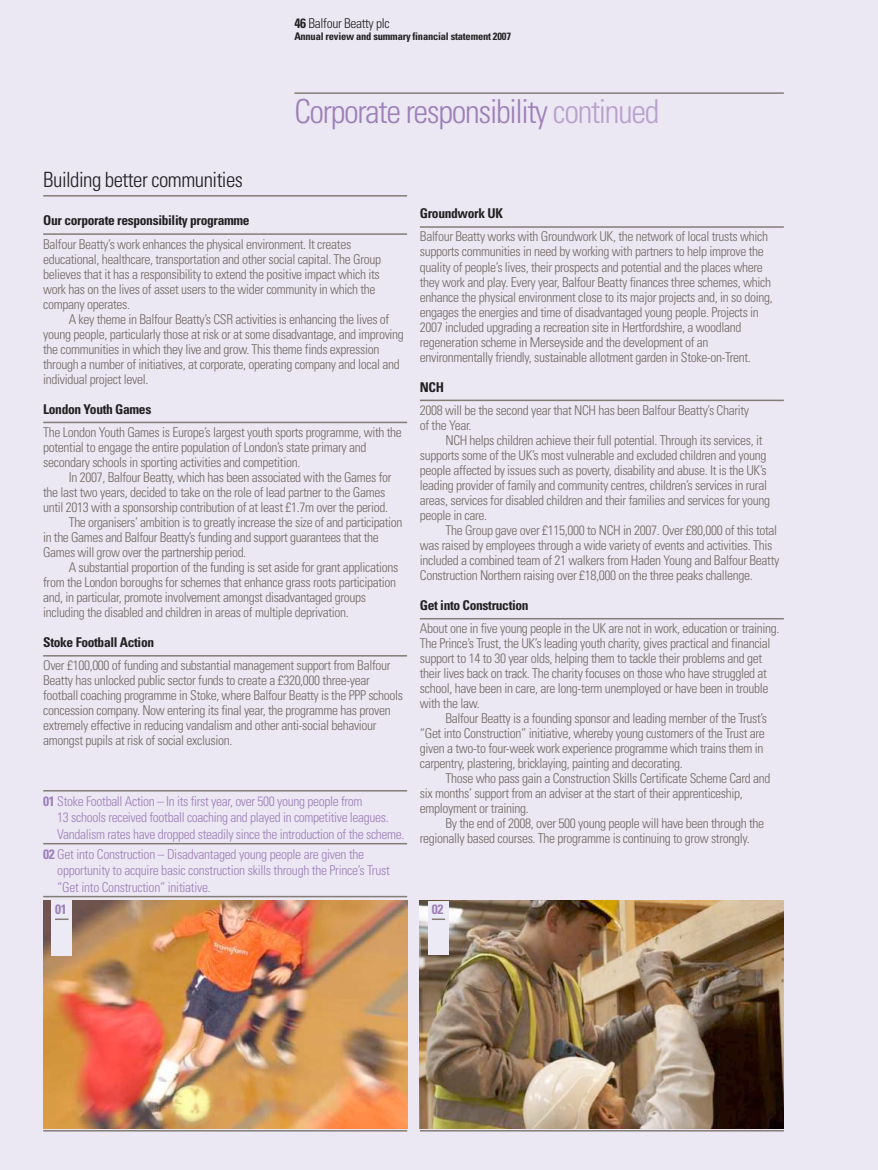
<style>
.page{position:relative;width:878px;height:1170px;background:#fff}
.page>*{position:absolute;margin:0;border:0;box-sizing:border-box;transform-origin:0 0}
.t1{font:300 condensed 33px "Univers";letter-spacing:-.04em;color:#9e7fb9}
.t2{font:300 condensed 21px "Univers";letter-spacing:-.025em;color:#232021}
.t3{font:300 condensed 13.5px/15px "Univers";letter-spacing:-.025em;color:#736a63}
.t4{font:300 condensed 13.5px/16.5px "Univers";letter-spacing:-.025em;color:#9e7fb9}
.t5{font:700 condensed 13.5px "Univers";letter-spacing:-.025em;color:#232021}
.t6{font:300 condensed 13.5px "Univers";letter-spacing:-.025em;color:#232021}
.t7{font:700 condensed 13.5px "Univers";color:#9e7fb9}
.t8{font:700 condensed 10.5px "Univers";letter-spacing:-.02em;color:#232021}
.s1{font-weight:700}
.s2{color:#b8a1cc}
</style>
<div class="page">
<div style="left:0;top:0;width:877px;height:1169px;background:#ebe7f3"></div>
<hr style="left:294px;top:92px;width:489px;height:2px;background:#847d76">
<hr style="left:43px;top:195px;width:364px;height:1px;background:#847d76">
<hr style="left:43px;top:233px;width:364px;height:2px;background:#847d76">
<hr style="left:43px;top:421px;width:364px;height:2px;background:#847d76">
<hr style="left:43px;top:655px;width:364px;height:1px;background:#847d76">
<hr style="left:419px;top:226px;width:364px;height:2px;background:#847d76">
<hr style="left:419px;top:399px;width:364px;height:2px;background:#847d76">
<hr style="left:419px;top:618px;width:364px;height:1px;background:#847d76">
<img style="left:43px;top:900px;width:364px;height:228px">
<img style="left:419px;top:900px;width:364px;height:228px">
<div style="left:51px;top:900px;width:21px;height:56px;background:#eceaf5"></div>
<svg style="left:55px;top:918px;width:13px;height:2px"></svg>
<div style="left:428px;top:900px;width:20px;height:54px;background:#eceaf5"></div>
<svg style="left:431px;top:918px;width:14px;height:2px"></svg>
<hr style="left:419px;top:1129px;width:364px;height:2px;background:#847d76">
<hr style="left:43px;top:1129px;width:364px;height:2px;background:#847d76">
<hr style="left:43px;top:790px;width:364px;height:1px;background:#847d76">
<hr style="left:43px;top:843px;width:364px;height:1px;background:#847d76">
<hr style="left:43px;top:895px;width:364px;height:2px;background:#847d76">
<p class="t6" style="left:294px;top:18px;width:97px"><span class="s1">46</span> Balfour Beatty plc</p>
<p class="t8" style="left:294px;top:32px;width:218px">Annual review and summary financial statement 2007</p>
<h1 class="t1" style="left:294px;top:99px;width:366px">Corporate responsibility <span class="s2">continued</span></h1>
<h2 class="t2" style="left:43px;top:171px;width:201px">Building better communities</h2>
<p class="t5" style="left:43px;top:215px;width:208px">Our corporate responsibility programme</p>
<p class="t3" style="left:43px;top:237px;width:339px">Balfour Beatty’s work enhances the physical environment. It creates educational, healthcare, transportation and other social capital. The Group believes that it has a responsibility to extend the positive impact which its work has on the lives of asset users to the wider community in which the company operates.</p>
<p class="t3" style="left:43px;top:312px;width:362px;text-indent:26px">A key theme in Balfour Beatty’s CSR activities is enhancing the lives of young people, particularly those at risk or at some disadvantage, and improving the communities in which they live and grow. This theme finds expression through a number of initiatives, at corporate, operating company and local and individual project level.</p>
<p class="t5" style="left:43px;top:404px;width:110px">London Youth Games</p>
<p class="t3" style="left:43px;top:425px;width:360px">The London Youth Games is Europe’s largest youth sports programme, with the potential to engage the entire population of London’s state primary and secondary schools in sporting activities and competition.</p>
<p class="t3" style="left:69px;top:470px;width:324px">In 2007, Balfour Beatty, which has been associated with the Games for</p>
<p class="t3" style="left:43px;top:485px;width:343px">the last two years, decided to take on the role of lead partner to the Games</p>
<p class="t3" style="left:43px;top:500px;width:346px">until 2013 with a sponsorship contribution of at least £1.7m over the period.</p>
<p class="t3" style="left:69px;top:515px;width:335px">The organisers’ ambition is to greatly increase the size of and participation</p>
<p class="t3" style="left:43px;top:530px;width:337px">in the Games and Balfour Beatty’s funding and support guarantees that the</p>
<p class="t3" style="left:43px;top:545px;width:204px">Games will grow over the partnership period.</p>
<p class="t3" style="left:69px;top:560px;width:331px">A substantial proportion of the funding is set aside for grant applications</p>
<p class="t3" style="left:43px;top:575px;width:354px">from the London boroughs for schemes that enhance grass roots participation</p>
<p class="t3" style="left:43px;top:590px;width:324px">and, in particular, promote involvement amongst disadvantaged groups</p>
<p class="t3" style="left:43px;top:605px;width:307px">including the disabled and children in areas of multiple deprivation.</p>
<p class="t5" style="left:43px;top:637px;width:112px">Stoke Football Action</p>
<p class="t3" style="left:43px;top:659px;width:361px">Over £100,000 of funding and substantial management support from Balfour Beatty has unlocked public sector funds to create a £320,000 three-year football coaching programme in Stoke, where Balfour Beatty is the PPP schools concession company. Now entering its final year, the programme has proven extremely effective in reducing vandalism and other anti-social behaviour amongst pupils at risk of social exclusion.</p>
<p class="t4" style="left:57px;top:793px;width:348px;text-indent:-14px"><span class="s1">01</span> Stoke Football Action – In its first year, over 500 young people from<br>13 schools received football coaching and played in competitive leagues.<br>Vandalism rates have dropped steadily since the introduction of the scheme.</p>
<p class="t4" style="left:57px;top:846px;width:334px;text-indent:-14px"><span class="s1">02</span> Get into Construction – Disadvantaged young people are given the opportunity to acquire basic construction skills through the Prince’s Trust “Get into Construction” initiative.</p>
<p class="t5" style="left:419px;top:208px;width:84px">Groundwork UK</p>
<p class="t3" style="left:419px;top:230px;width:354px">Balfour Beatty works with Groundwork UK, the network of local trusts which supports communities in need by working with partners to help improve the quality of people’s lives, their prospects and potential and the places where they work and play. Every year, Balfour Beatty finances three schemes, which enhance the physical environment close to its major projects and, in so doing, engages the energies and time of disadvantaged young people. Projects in 2007 included upgrading a recreation site in Hertfordshire, a woodland regeneration scheme in Merseyside and the development of an environmentally friendly, sustainable allotment garden in Stoke-on-Trent.</p>
<p class="t5" style="left:419px;top:381px;width:26px">NCH</p>
<p class="t3" style="left:419px;top:403px;width:330px">2008 will be the second year that NCH has been Balfour Beatty’s Charity of the Year.</p>
<p class="t3" style="left:419px;top:433px;width:351px;text-indent:26px">NCH helps children achieve their full potential. Through its services, it supports some of the UK’s most vulnerable and excluded children and young people affected by issues such as poverty, disability and abuse. It is the UK’s leading provider of family and community centres, children’s services in rural areas, services for disabled children and their families and services for young people in care.</p>
<p class="t3" style="left:419px;top:523px;width:361px;text-indent:26px">The Group gave over £115,000 to NCH in 2007. Over £80,000 of this total was raised by employees through a wide variety of events and activities. This included a combined team of 21 walkers from Haden Young and Balfour Beatty Construction Northern raising over £18,000 on the three peaks challenge.</p>
<p class="t5" style="left:419px;top:600px;width:110px">Get into Construction</p>
<p class="t3" style="left:419px;top:622px;width:361px">About one in five young people in the UK are not in work, education or training.<br>The Prince’s Trust, the UK’s leading youth charity, gives practical and financial support to 14 to 30 year olds, helping them to tackle their problems and get their lives back on track. The charity focuses on those who have struggled at school, have been in care, are long-term unemployed or have been in trouble with the law.</p>
<p class="t3" style="left:419px;top:712px;width:348px;text-indent:26px">Balfour Beatty is a founding sponsor and leading member of the Trust’s “Get into Construction” initiative, whereby young customers of the Trust are given a two-to four-week work experience programme which trains them in carpentry, plastering, bricklaying, painting and decorating.</p>
<p class="t3" style="left:419px;top:772px;width:352px;text-indent:26px">Those who pass gain a Construction Skills Certificate Scheme Card and six months’ support from an adviser at the start of their apprenticeship, employment or training.</p>
<p class="t3" style="left:419px;top:817px;width:345px;text-indent:26px">By the end of 2008, over 500 young people will have been through the regionally based courses. The programme is continuing to grow strongly.</p>
<p class="t7" style="left:55px;top:904px;width:13px">01</p>
<p class="t7" style="left:431px;top:904px;width:13px">02</p>
</div>
